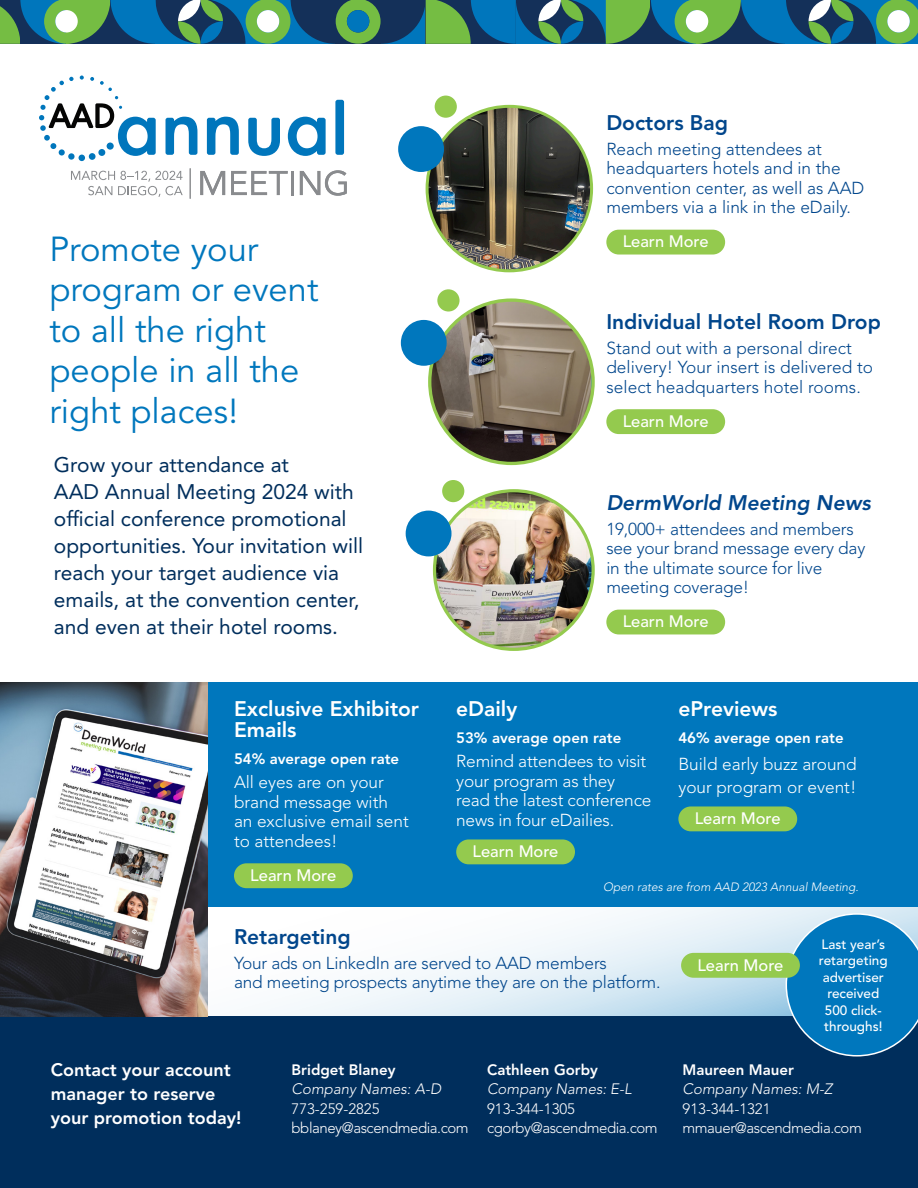
<style>
.page{position:relative;width:918px;height:1188px;background:#fff}
.page>*{position:absolute;margin:0;border:0;box-sizing:border-box;transform-origin:0 0}
.t1{font:34.5px/40.5px "Avenir LT Std";color:#0077bd}
.t2{font:21px/27px "Avenir LT Std";color:#002e5c}
.subhead{font:800 21px "Avenir LT Std";color:#01468c}
.subhead-2{font:800 21px/21px "Avenir LT Std";color:#fff}
.subhead-3{font:italic 800 21px "Avenir LT Std";color:#01468c}
.name{font:800 18px/24px "Avenir LT Std";color:#fff}
.body{font:300 17.25px/19.5px "Avenir LT Std";color:#01468c}
.subhead-4{font:300 17.25px/19.5px "Avenir LT Std";letter-spacing:-.01em;color:#fff}
.subhead-5{font:300 17.25px/19.5px "Avenir LT Std";letter-spacing:-.01em;color:#01468c}
.body-2{font:300 17.25px/19.5px "Avenir LT Std";color:#fff}
.subhead-6{font:500 16.5px "Avenir LT Std";color:#fff}
.subhead-7{font:800 15px "Avenir LT Std";color:#fff}
.t3{font:300 15px "Avenir LT Std";letter-spacing:-.03em;color:#fff}
.t4{font:italic 300 15px "Avenir LT Std";color:#fff}
.t5{font:300 15px "Avenir LT Std";color:#fff}
.subhead-8{font:500 13.5px/16.5px "Avenir LT Std";color:#fff;text-align:center}
.subhead-9{font:italic 300 12px "Avenir LT Std";color:#fff}
</style>
<div class="page">
<svg style="left:261px;top:907px;width:657px;height:109px"></svg>
<div style="left:0;top:683px;width:918px;height:224px;background:#0077bd"></div>
<div style="left:606px;top:230px;width:119px;height:25px;background:#94ca4e;border-radius:12px"></div>
<div style="left:606px;top:409px;width:119px;height:25px;background:#94ca4e;border-radius:12px"></div>
<div style="left:606px;top:610px;width:119px;height:24px;background:#94ca4e;border-radius:12px"></div>
<div style="left:0;top:1016px;width:918px;height:172px;background:#002e5c"></div>
<svg style="left:0;top:0;width:918px;height:44px;background:#3a7c78"></svg>
<svg style="left:71px;top:171px;width:112px;height:26px"></svg>
<svg style="left:166px;top:117px;width:31px;height:38px"></svg>
<svg style="left:207px;top:117px;width:32px;height:38px"></svg>
<svg style="left:248px;top:118px;width:32px;height:38px"></svg>
<svg style="left:288px;top:117px;width:38px;height:39px"></svg>
<div style="left:335px;top:100px;width:9px;height:55px;background:#0076bc;border-radius:2px"></div>
<svg style="left:39px;top:76px;width:117px;height:85px"></svg>
<svg style="left:200px;top:171px;width:25px;height:24px"></svg>
<svg style="left:231px;top:171px;width:57px;height:24px"></svg>
<hr style="left:291px;top:171px;width:3px;height:24px;background:#898b8e">
<svg style="left:300px;top:170px;width:47px;height:26px"></svg>
<hr style="left:190px;top:168px;width:1px;height:31px;background:#898b8e">
<img style="left:427px;top:106px;width:165px;height:165px;border-radius:82px">
<div style="left:398px;top:126px;width:46px;height:46px;background:#0077bd;border-radius:50%"></div>
<div style="left:435px;top:96px;width:22px;height:22px;background:#94ca4e;border-radius:50%"></div>
<div style="left:234px;top:863px;width:119px;height:25px;background:#94ca4e;border-radius:12px"></div>
<div style="left:456px;top:839px;width:119px;height:25px;background:#94ca4e;border-radius:12px"></div>
<div style="left:678px;top:806px;width:119px;height:25px;background:#94ca4e;border-radius:12px"></div>
<img style="left:430px;top:302px;width:161px;height:161px">
<div style="left:401px;top:320px;width:46px;height:46px;background:#0077bd;border-radius:50%"></div>
<div style="left:437px;top:289px;width:23px;height:23px;background:#94ca4e;border-radius:50%"></div>
<img style="left:435px;top:491px;width:158px;height:158px;border-radius:79px">
<div style="left:433px;top:489px;width:162px;height:162px;border:3px solid #94ca4e;border-radius:50%"></div>
<div style="left:406px;top:511px;width:46px;height:45px;background:#0077bd;border-radius:50%"></div>
<div style="left:442px;top:480px;width:22px;height:22px;background:#94ca4e;border-radius:50%"></div>
<img style="left:0;top:683px;width:208px;height:333px">
<svg style="left:786px;top:913px;width:132px;height:144px;background:#1a7eba"></svg>
<div style="left:681px;top:953px;width:119px;height:25px;background:#94ca4e;border-radius:12px"></div>
<p class="t1" style="left:50px;top:230px;width:270px">Promote your program or event to all the right people in all the right places!</p>
<p class="t2" style="left:54px;top:452px;width:311px">Grow your attendance at<br>AAD Annual Meeting 2024 with official conference promotional opportunities. Your invitation will reach your target audience via emails, at the convention center, and even at their hotel rooms.</p>
<p class="subhead-2" style="left:234px;top:698px;width:187px">Exclusive Exhibitor<br>Emails</p>
<p class="subhead-7" style="left:234px;top:749px;width:167px">54% average open rate</p>
<p class="body-2" style="left:234px;top:773px;width:176px">All eyes are on your brand message with an exclusive email sent to attendees!</p>
<p class="subhead-6" style="left:250px;top:866px;width:87px">Learn More</p>
<p class="subhead" style="left:606px;top:110px;width:123px">Doctors Bag</p>
<p class="body" style="left:606px;top:139px;width:259px">Reach meeting attendees at headquarters hotels and in the convention center, as well as AAD members via a link in the eDaily.</p>
<p class="subhead-6" style="left:623px;top:232px;width:87px">Learn More</p>
<p class="subhead" style="left:606px;top:309px;width:276px">Individual Hotel Room Drop</p>
<p class="body" style="left:606px;top:338px;width:268px">Stand out with a personal direct delivery! Your insert is delivered to select headquarters hotel rooms.</p>
<p class="subhead-6" style="left:623px;top:412px;width:87px">Learn More</p>
<p class="subhead-3" style="left:606px;top:490px;width:266px">DermWorld Meeting News</p>
<p class="body" style="left:606px;top:519px;width:260px">19,000+ attendees and members see your brand message every day in the ultimate source for live meeting coverage!</p>
<p class="subhead-6" style="left:623px;top:612px;width:87px">Learn More</p>
<p class="subhead-2" style="left:456px;top:698px;width:63px">eDaily</p>
<p class="subhead-7" style="left:456px;top:728px;width:167px">53% average open rate</p>
<p class="subhead-4" style="left:456px;top:752px;width:197px">Remind attendees to visit your program as they read the latest conference news in four eDailies.</p>
<p class="subhead-6" style="left:473px;top:842px;width:87px">Learn More</p>
<p class="subhead-2" style="left:678px;top:698px;width:101px">ePreviews</p>
<p class="subhead-7" style="left:678px;top:728px;width:167px">46% average open rate</p>
<p class="subhead-4" style="left:678px;top:753px;width:180px;line-height:22.5px">Build early buzz around your program or event!</p>
<p class="subhead-6" style="left:695px;top:809px;width:87px">Learn More</p>
<p class="subhead-9" style="left:603px;top:880px;width:257px">Open rates are from AAD 2023 Annual Meeting.</p>
<p class="subhead" style="left:234px;top:924px;width:118px">Retargeting</p>
<p class="subhead-5" style="left:234px;top:953px;width:428px">Your ads on LinkedIn are served to AAD members<br>and meeting prospects anytime they are on the platform.</p>
<p class="name" style="left:51px;top:1058px;width:192px">Contact your account manager to reserve your promotion today!</p>
<p class="subhead-7" style="left:292px;top:1061px;width:105px">Bridget Blaney</p>
<p class="t4" style="left:292px;top:1080px;width:151px">Company Names: A-D</p>
<p class="t5" style="left:292px;top:1100px;width:89px">773-259-2825</p>
<p class="t3" style="left:292px;top:1119px;width:179px">bblaney@ascendmedia.com</p>
<p class="subhead-7" style="left:487px;top:1061px;width:112px">Cathleen Gorby</p>
<p class="t4" style="left:487px;top:1080px;width:146px">Company Names: E-L</p>
<p class="t5" style="left:487px;top:1100px;width:89px">913-344-1305</p>
<p class="t3" style="left:487px;top:1119px;width:172px">cgorby@ascendmedia.com</p>
<p class="subhead-6" style="left:697px;top:955px;width:87px">Learn More</p>
<p class="subhead-8" style="left:819px;top:936px;width:70px">Last year’s retargeting advertiser received<br>500 click&shy;throughs!</p>
<p class="subhead-7" style="left:683px;top:1061px;width:113px">Maureen Mauer</p>
<p class="t4" style="left:683px;top:1080px;width:151px">Company Names: M-Z</p>
<p class="t5" style="left:683px;top:1100px;width:89px">913-344-1321</p>
<p class="t3" style="left:683px;top:1119px;width:181px">mmauer@ascendmedia.com</p>
</div>
